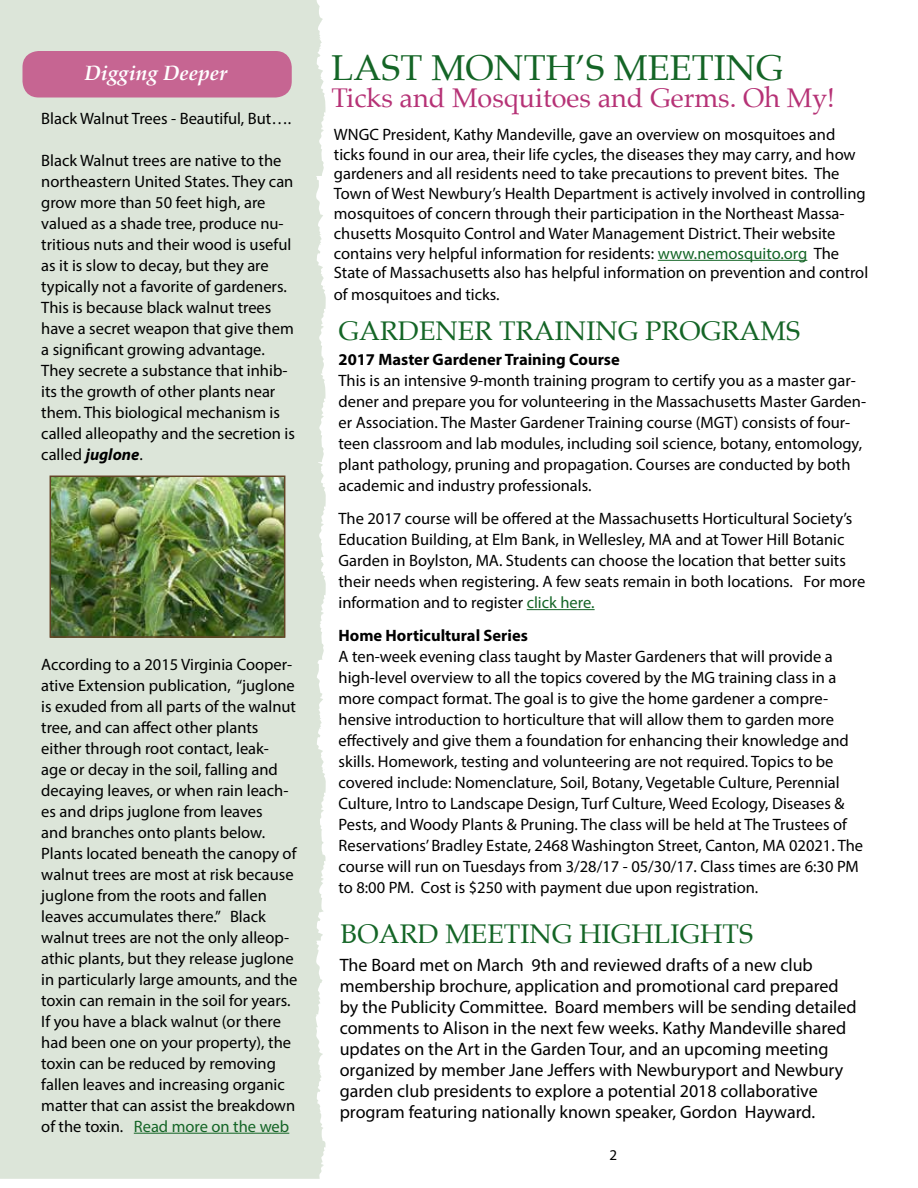
<style>
.page{position:relative;width:918px;height:1188px;background:#fff}
.page>*{position:absolute;margin:0;border:0;box-sizing:border-box;transform-origin:0 0}
.t1{font:36px "Palatino";color:#146526}
.t2{font:27px "Palatino";color:#146526}
.t3{font:27px "Palatino";color:#b63276}
.t4{font:italic 700 21px "Palatino";color:#fff}
.t5{font:18px/21px "Myriad Pro";color:#000}
.t6{font:16.5px/21px "Myriad Pro";color:#000}
.t7{font:700 16.5px "Myriad Pro";color:#000}
.t8{font:15px "Myriad Pro";color:#000}
.s1{font-weight:700;font-style:italic}
.s2{color:#146526}
</style>
<div class="page">
<div style="left:0;top:0;width:326px;height:1179px;background:#dce5d9"></div>
<div style="left:22px;top:51px;width:270px;height:47px;background:#c66592;border-radius:16px"></div>
<hr style="left:134px;top:1133px;width:155px;height:1px;background:#146526">
<hr style="left:658px;top:260px;width:149px;height:1px;background:#146526">
<hr style="left:527px;top:609px;width:68px;height:1px;background:#146526">
<img style="left:53px;top:479px;width:229px;height:156px">
<div style="left:50px;top:476px;width:235px;height:162px;border:2px solid #644426"></div>
<p class="t4" style="left:84px;top:56px;width:144px">Digging Deeper</p>
<p class="t6" style="left:41px;top:107px;width:251px">Black Walnut Trees - Beautiful, But….</p>
<p class="t6" style="left:41px;top:149px;width:255px">Black Walnut trees are native to the northeastern United States. They can grow more than 50 feet high, are valued as a shade tree, produce nu&shy;tritious nuts and their wood is useful as it is slow to decay, but they are typically not a favorite of gardeners.<br>This is because black walnut trees have a secret weapon that give them a significant growing advantage.<br>They secrete a substance that inhib&shy;its the growth of other plants near them. This biological mechanism is called alleopathy and the secretion is called <span class="s1">juglone</span>.</p>
<p class="t6" style="left:41px;top:653px;width:258px">According to a 2015 Virginia Cooper&shy;ative Extension publication, “juglone is exuded from all parts of the walnut tree, and can affect other plants either through root contact, leak&shy;age or decay in the soil, falling and decaying leaves, or when rain leach&shy;es and drips juglone from leaves<br>and branches onto plants below.<br>Plants located beneath the canopy of walnut trees are most at risk because juglone from the roots and fallen leaves accumulates there.” Black walnut trees are not the only alleop&shy;athic plants, but they release juglone in particularly large amounts, and the toxin can remain in the soil for years.<br>If you have a black walnut (or there had been one on your property), the toxin can be reduced by removing fallen leaves and increasing organic matter that can assist the breakdown of the toxin. <span class="s2">Read more on the web</span></p>
<h1 class="t1" style="left:332px;top:38px;width:453px">LAST MONTH’S MEETING</h1>
<h2 class="t3" style="left:332px;top:75px;width:505px">TICKS AND MOSQUITOES AND GERMS. OH MY!</h2>
<p class="t6" style="left:334px;top:124px;width:536px;line-height:19.8px">WNGC President, Kathy Mandeville, gave an overview on mosquitoes and ticks found in our area, their life cycles, the diseases they may carry, and how gardeners and all residents need to take precautions to prevent bites. The Town of West Newbury’s Health Department is actively involved in controlling mosquitoes of concern through their participation in the Northeast Massa&shy;chusetts Mosquito Control and Water Management District. Their website contains very helpful information for residents: <span class="s2">www.nemosquito.org</span> The State of Massachusetts also has helpful information on prevention and control</p>
<p class="t6" style="left:334px;top:284px;width:167px">of mosquitoes and ticks.</p>
<h2 class="t2" style="left:339px;top:308px;width:443px">GARDENER TRAINING PROGRAMS</h2>
<p class="t7" style="left:339px;top:349px;width:283px">2017 Master Gardener Training Course</p>
<p class="t6" style="left:339px;top:370px;width:529px">This is an intensive 9-month training program to certify you as a master gar&shy;dener and prepare you for volunteering in the Massachusetts Master Garden&shy;er Association. The Master Gardener Training course (MGT) consists of four&shy;teen classroom and lab modules, including soil science, botany, entomology, plant pathology, pruning and propagation. Courses are conducted by both academic and industry professionals.</p>
<p class="t6" style="left:339px;top:508px;width:528px">The 2017 course will be offered at the Massachusetts Horticultural Society’s Education Building, at Elm Bank, in Wellesley, MA and at Tower Hill Botanic Garden in Boylston, MA. Students can choose the location that better suits their needs when registering. A few seats remain in both locations. For more information and to register <span class="s2">click here.</span></p>
<p class="t7" style="left:339px;top:625px;width:191px">Home Horticultural Series</p>
<p class="t6" style="left:339px;top:646px;width:526px">A ten-week evening class taught by Master Gardeners that will provide a high-level overview to all the topics covered by the MG training class in a more compact format. The goal is to give the home gardener a compre&shy;hensive introduction to horticulture that will allow them to garden more effectively and give them a foundation for enhancing their knowledge and skills. Homework, testing and volunteering are not required. Topics to be covered include: Nomenclature, Soil, Botany, Vegetable Culture, Perennial Culture, Intro to Landscape Design, Turf Culture, Weed Ecology, Diseases &amp; Pests, and Woody Plants &amp; Pruning. The class will be held at The Trustees of Reservations’ Bradley Estate, 2468 Washington Street, Canton, MA 02021. The course will run on Tuesdays from 3/28/17 - 05/30/17. Class times are 6:30 PM to 8:00 PM. Cost is $250 with payment due upon registration.</p>
<h2 class="t2" style="left:341px;top:911px;width:411px">BOARD MEETING HIGHLIGHTS</h2>
<p class="t5" style="left:340px;top:954px;width:518px">The Board met on March 9th and reviewed drafts of a new club membership brochure, application and promotional card prepared by the Publicity Committee. Board members will be sending detailed comments to Alison in the next few weeks. Kathy Mandeville shared updates on the Art in the Garden Tour, and an upcoming meeting organized by member Jane Jeffers with Newburyport and Newbury garden club presidents to explore a potential 2018 collaborative program featuring nationally known speaker, Gordon Hayward.</p>
<p class="t8" style="left:609px;top:1145px;width:9px">2</p>
</div>
